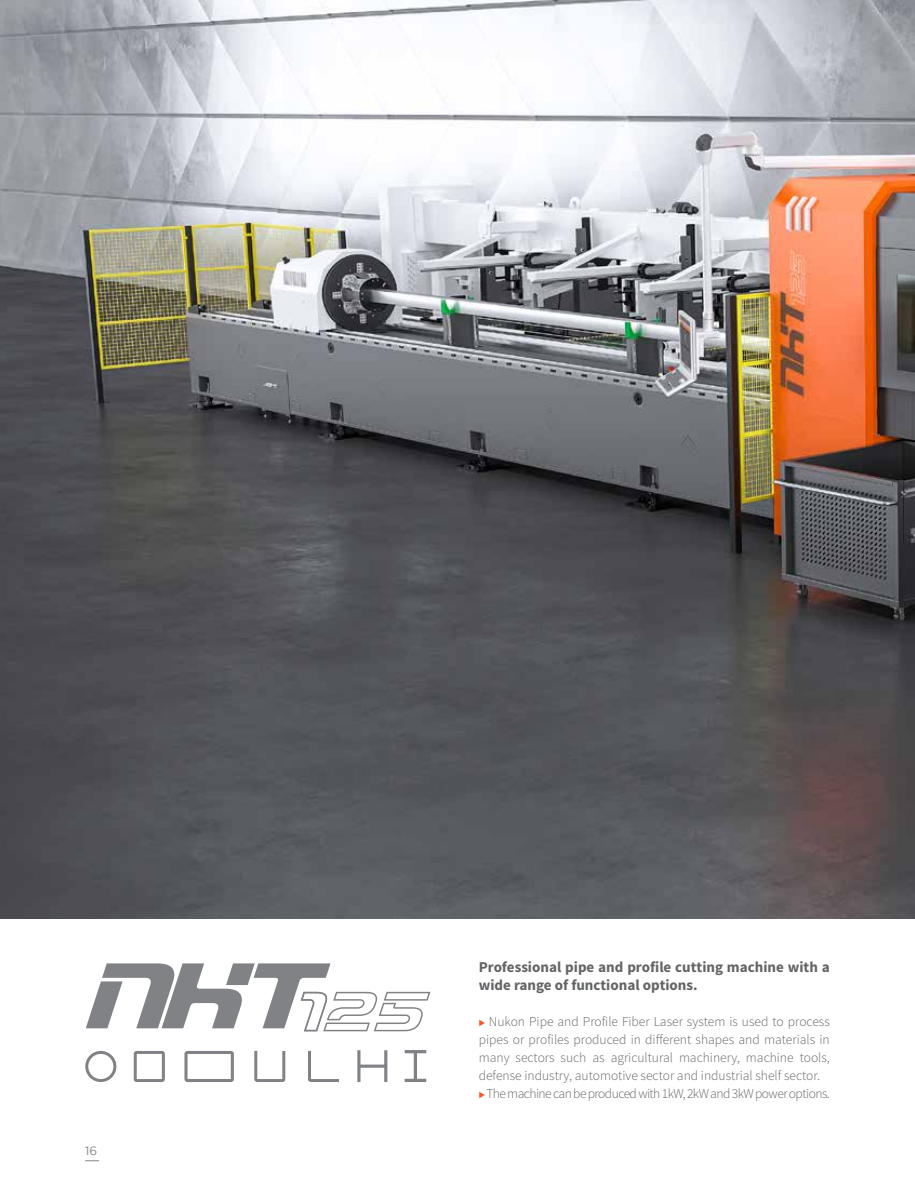
<style>
.page{position:relative;width:915px;height:1191px;background:#fff}
.page>*{position:absolute;margin:0;border:0;box-sizing:border-box;transform-origin:0 0}
.t1{font:700 15px/18px "Source Sans Pro";color:#636466}
.t2{font:300 13.5px/18px "Source Sans Pro";color:#636466}
.t3{font:12px "Gotham";color:#808285}
.s1{font-family:"Proxima Nova";font-weight:700;font-size:10.5px;color:#f15a29}
</style>
<div class="page">
<svg style="left:86px;top:963px;width:344px;height:68px"></svg>
<svg style="left:85px;top:1051px;width:32px;height:31px"></svg>
<svg style="left:133px;top:1051px;width:32px;height:31px"></svg>
<svg style="left:184px;top:1051px;width:50px;height:31px"></svg>
<svg style="left:308px;top:1051px;width:31px;height:31px"></svg>
<svg style="left:254px;top:1051px;width:32px;height:31px"></svg>
<svg style="left:357px;top:1050px;width:31px;height:32px"></svg>
<svg style="left:404px;top:1050px;width:23px;height:32px"></svg>
<img style="left:0;top:0;width:914px;height:918px">
<svg style="left:85px;top:1160px;width:14px;height:1px"></svg>
<p class="t3" style="left:85px;top:1143px;width:14px">16</p>
<p class="t1" style="left:478px;top:959px;width:352px">Professional pipe and profile cutting machine with a wide range of functional options.</p>
<p class="t2" style="left:478px;top:1013px;width:352px"><span class="s1">⊲</span> Nukon Pipe and Profile Fiber Laser system is used to process pipes or profiles produced in different shapes and materials in many sectors such as agricultural machinery, machine tools, defense industry, automotive sector and industrial shelf sector.<br><span class="s1">⊲</span> The machine can be produced with 1kW, 2kW and 3kW power options.</p>
</div>
